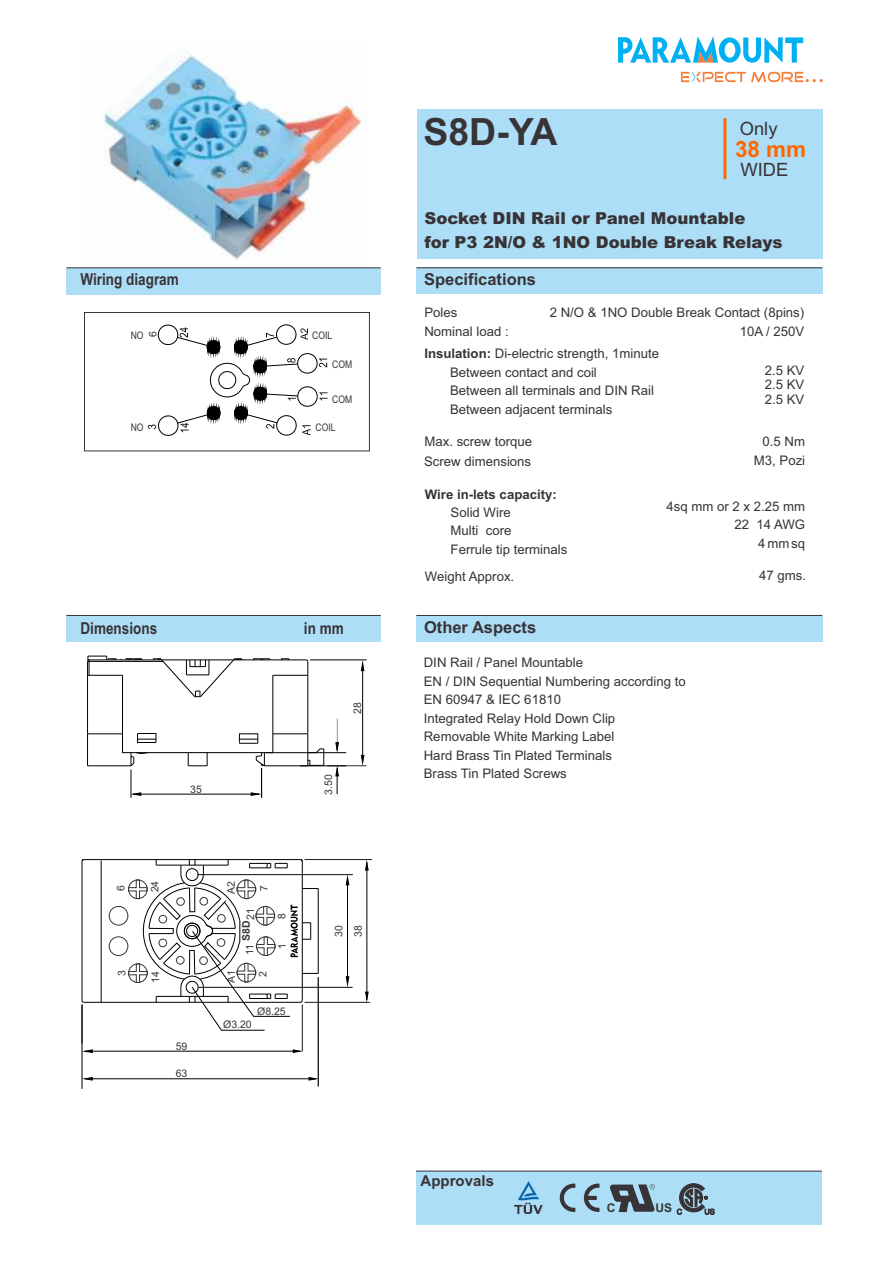
<style>
.page{position:relative;width:893px;height:1263px;background:#fff}
.page>*{position:absolute;margin:0;border:0;box-sizing:border-box;transform-origin:0 0}
.t1{font:700 37.5px "Arial";color:#383336}
.t2{font:700 22.5px "Arial";color:#f60}
.t3{font:18.3px "Arial";color:#383336}
.t4{font:900 16.5px/23.2px "Arial";color:#383336}
.t5{font:700 16.5px "Arial Narrow";color:#383336}
.t6{font:700 16.5px "Arial";color:#383336}
.t7{font:700 15px "Arial";color:#383336}
.t8{font:13.2px/18.5px "Arial";color:#383336}
.t9{font:700 13.2px "Arial";color:#383336}
.t10{font:700 12px "Arial";color:#383336}
.t11{font:10.5px "Arial";color:#383336}
.t12{font:10.5px "Arial Narrow";color:#383336}
.t13{font:700 10.5px "Arial";color:#383336}
.s1{font-weight:700}
</style>
<div class="page">
<div style="left:417px;top:109px;width:406px;height:149px;background:#addef7"></div>
<svg style="left:618px;top:36px;width:185px;height:27px"></svg>
<svg style="left:681px;top:72px;width:142px;height:11px"></svg>
<div style="left:416px;top:1171px;width:406px;height:53px;background:#addef7"></div>
<hr style="left:416px;top:1171px;width:406px;height:1px;background:#383336">
<div style="left:416px;top:268px;width:407px;height:26px;background:#addef7"></div>
<div style="left:416px;top:615px;width:407px;height:27px;background:#addef7"></div>
<div style="left:66px;top:268px;width:315px;height:26px;background:#addef7"></div>
<svg style="left:148px;top:324px;width:180px;height:112px"></svg>
<div style="left:84px;top:312px;width:286px;height:139px;border:1px solid #383336"></div>
<hr style="left:66px;top:267px;width:315px;height:1px;background:#383336">
<hr style="left:416px;top:615px;width:406px;height:1px;background:#383336">
<hr style="left:416px;top:267px;width:406px;height:1px;background:#383336">
<div style="left:66px;top:615px;width:315px;height:27px;background:#addef7"></div>
<hr style="left:273px;top:733px;width:35px;height:1px;background:#000">
<hr style="left:264px;top:765px;width:44px;height:1px;background:#000">
<svg style="left:239px;top:733px;width:19px;height:11px"></svg>
<hr style="left:307px;top:734px;width:1px;height:32px;background:#000">
<hr style="left:88px;top:659px;width:98px;height:1px;background:#000">
<hr style="left:89px;top:661px;width:74px;height:1px;background:#000">
<hr style="left:88px;top:675px;width:34px;height:1px;background:#000">
<hr style="left:209px;top:659px;width:97px;height:1px;background:#000">
<svg style="left:87px;top:656px;width:55px;height:19px"></svg>
<hr style="left:273px;top:675px;width:35px;height:1px;background:#000">
<svg style="left:153px;top:658px;width:89px;height:40px"></svg>
<svg style="left:253px;top:658px;width:17px;height:2px"></svg>
<svg style="left:281px;top:658px;width:8px;height:2px"></svg>
<hr style="left:122px;top:752px;width:151px;height:1px;background:#000">
<svg style="left:188px;top:753px;width:20px;height:13px"></svg>
<svg style="left:137px;top:733px;width:19px;height:10px"></svg>
<hr style="left:307px;top:661px;width:1px;height:72px;background:#000">
<hr style="left:272px;top:675px;width:1px;height:78px;background:#000">
<hr style="left:122px;top:675px;width:1px;height:78px;background:#000">
<hr style="left:87px;top:661px;width:1px;height:72px;background:#000">
<hr style="left:88px;top:733px;width:34px;height:1px;background:#000">
<hr style="left:88px;top:765px;width:43px;height:1px;background:#000">
<hr style="left:87px;top:734px;width:1px;height:32px;background:#000">
<hr style="left:327px;top:765px;width:39px;height:1px;background:#000">
<hr style="left:310px;top:660px;width:56px;height:1px;background:#000">
<hr style="left:362px;top:667px;width:1px;height:91px;background:#000">
<svg style="left:360px;top:754px;width:5px;height:13px"></svg>
<svg style="left:307px;top:747px;width:17px;height:19px"></svg>
<svg style="left:360px;top:659px;width:5px;height:13px"></svg>
<hr style="left:261px;top:768px;width:1px;height:30px;background:#000">
<hr style="left:138px;top:794px;width:116px;height:1px;background:#000">
<svg style="left:122px;top:752px;width:31px;height:46px"></svg>
<svg style="left:255px;top:753px;width:10px;height:14px"></svg>
<svg style="left:239px;top:792px;width:24px;height:4px"></svg>
<hr style="left:265px;top:752px;width:81px;height:1px;background:#000">
<hr style="left:300px;top:766px;width:46px;height:1px;background:#000">
<svg style="left:335px;top:719px;width:5px;height:35px"></svg>
<svg style="left:331px;top:765px;width:9px;height:29px"></svg>
<hr style="left:304px;top:1002px;width:66px;height:1px;background:#000">
<hr style="left:304px;top:859px;width:68px;height:1px;background:#000">
<hr style="left:367px;top:867px;width:1px;height:128px;background:#000">
<svg style="left:364px;top:991px;width:5px;height:12px"></svg>
<svg style="left:364px;top:859px;width:5px;height:12px"></svg>
<hr style="left:81px;top:861px;width:2px;height:140px;background:#000">
<hr style="left:101px;top:860px;width:1px;height:142px;background:#000">
<hr style="left:302px;top:1004px;width:1px;height:47px;background:#000">
<hr style="left:90px;top:1051px;width:205px;height:1px;background:#000">
<hr style="left:198px;top:987px;width:155px;height:1px;background:#000">
<hr style="left:197px;top:874px;width:156px;height:1px;background:#000">
<hr style="left:347px;top:882px;width:1px;height:98px;background:#000">
<svg style="left:345px;top:976px;width:5px;height:12px"></svg>
<svg style="left:345px;top:874px;width:5px;height:12px"></svg>
<hr style="left:82px;top:1004px;width:1px;height:85px;background:#000">
<hr style="left:318px;top:977px;width:1px;height:109px;background:#000">
<hr style="left:90px;top:1078px;width:221px;height:1px;background:#000">
<svg style="left:81px;top:1076px;width:12px;height:5px"></svg>
<svg style="left:81px;top:1049px;width:12px;height:4px"></svg>
<svg style="left:282px;top:1049px;width:21px;height:4px"></svg>
<svg style="left:298px;top:1076px;width:21px;height:5px"></svg>
<hr style="left:84px;top:1002px;width:217px;height:1px;background:#000">
<hr style="left:84px;top:859px;width:217px;height:1px;background:#000">
<div style="left:109px;top:906px;width:19px;height:19px;border:1px solid #383336;border-radius:50%"></div>
<div style="left:109px;top:936px;width:19px;height:20px;border:1px solid #383336;border-radius:50%"></div>
<hr style="left:66px;top:615px;width:315px;height:1px;background:#383336">
<svg style="left:514px;top:1181px;width:29px;height:33px"></svg>
<svg style="left:560px;top:1183px;width:39px;height:29px"></svg>
<svg style="left:677px;top:1183px;width:38px;height:32px"></svg>
<img style="left:103px;top:52px;width:265px;height:208px">
<hr style="left:723px;top:118px;width:3px;height:61px;background:#f60">
<svg style="left:610px;top:1184px;width:45px;height:28px"></svg>
<svg style="left:128px;top:859px;width:191px;height:171px"></svg>
<p class="t5" style="left:80px;top:267px;width:100px">Wiring diagram</p>
<p class="t12" style="left:131px;top:331px;width:14px">NO</p>
<p class="t11" style="left:149px;top:337px;width:7px;rotate:-90deg">6</p>
<p class="t12" style="left:312px;top:331px;width:22px">COIL</p>
<p class="t12" style="left:332px;top:360px;width:22px">COM</p>
<p class="t12" style="left:332px;top:395px;width:22px">COM</p>
<p class="t12" style="left:131px;top:423px;width:14px">NO</p>
<p class="t12" style="left:315px;top:423px;width:22px">COIL</p>
<p class="t5" style="left:80px;top:616px;width:78px">Dimensions</p>
<p class="t5" style="left:304px;top:616px;width:41px">in mm</p>
<p class="t11" style="left:353px;top:713px;width:13px;rotate:-90deg">28</p>
<p class="t11" style="left:190px;top:785px;width:13px">35</p>
<p class="t11" style="left:325px;top:795px;width:22px;rotate:-90deg">3.50</p>
<p class="t11" style="left:117px;top:891px;width:7px;rotate:-90deg">6</p>
<p class="t11" style="left:151px;top:892px;width:13px;rotate:-90deg">24</p>
<p class="t11" style="left:227px;top:894px;width:14px;rotate:-90deg">A2</p>
<p class="t11" style="left:246px;top:919px;width:13px;rotate:-90deg">21</p>
<p class="t13" style="left:242px;top:941px;width:22px;rotate:-90deg">S8D</p>
<p class="t11" style="left:335px;top:937px;width:13px;rotate:-90deg">30</p>
<p class="t11" style="left:354px;top:937px;width:13px;rotate:-90deg">38</p>
<p class="t11" style="left:246px;top:955px;width:12px;rotate:-90deg">11</p>
<p class="t11" style="left:118px;top:976px;width:7px;rotate:-90deg">3</p>
<p class="t11" style="left:151px;top:982px;width:13px;rotate:-90deg">14</p>
<p class="t11" style="left:259px;top:977px;width:7px;rotate:-90deg">2</p>
<p class="t11" style="left:257px;top:1007px;width:30px">Ø8.25</p>
<p class="t11" style="left:223px;top:1020px;width:30px">Ø3.20</p>
<p class="t11" style="left:176px;top:1043px;width:13px">59</p>
<p class="t11" style="left:176px;top:1069px;width:13px">63</p>
<h1 class="t1" style="left:423px;top:118px;width:136px">S8D-YA</h1>
<h3 class="t3" style="left:740px;top:121px;width:39px">Only</h3>
<h2 class="t2" style="left:735px;top:140px;width:73px">38 mm</h2>
<h3 class="t3" style="left:740px;top:163px;width:49px">WIDE</h3>
<p class="t4" style="left:425px;top:208px;width:360px">Socket DIN Rail or Panel Mountable<br>for P3 2N/O &amp; 1NO Double Break Relays</p>
<p class="t6" style="left:424px;top:273px;width:113px">Specifications</p>
<p class="t8" style="left:424px;top:304px;width:35px">Poles</p>
<p class="t8" style="left:550px;top:304px;width:256px">2 N/O &amp; 1NO Double Break Contact (8pins)</p>
<p class="t8" style="left:424px;top:321px;width:236px;line-height:22.5px">Nominal load :<br><span class="s1">Insulation:</span> Di-electric strength, 1minute</p>
<p class="t8" style="left:450px;top:364px;width:205px">Between contact and coil<br>Between all terminals and DIN Rail<br>Between adjacent terminals</p>
<p class="t8" style="left:424px;top:433px;width:109px">Max. screw torque</p>
<p class="t8" style="left:740px;top:323px;width:66px">10A / 250V</p>
<p class="t8" style="left:765px;top:364px;width:41px;line-height:14.7px;text-align:justify">2.5 KV 2.5 KV 2.5 KV</p>
<p class="t8" style="left:763px;top:433px;width:44px">0.5 Nm</p>
<p class="t8" style="left:424px;top:453px;width:109px">Screw dimensions</p>
<p class="t8" style="left:754px;top:453px;width:53px">M3, Pozi</p>
<p class="t9" style="left:425px;top:489px;width:133px">Wire in-lets capacity:</p>
<p class="t8" style="left:451px;top:504px;width:118px">Solid Wire<br>Multi core<br>Ferrule tip terminals</p>
<p class="t8" style="left:425px;top:568px;width:91px">Weight Approx.</p>
<p class="t8" style="left:666px;top:498px;width:140px;text-align:right">4sq mm or 2 x 2.25 mm<br>22 14 AWG<br>4mmsq</p>
<p class="t8" style="left:759px;top:567px;width:48px">47 gms.</p>
<p class="t6" style="left:424px;top:621px;width:114px">Other Aspects</p>
<p class="t8" style="left:424px;top:655px;width:263px">DIN Rail / Panel Mountable<br>EN / DIN Sequential Numbering according to<br>EN 60947 &amp; IEC 61810<br>Integrated Relay Hold Down Clip<br>Removable White Marking Label<br>Hard Brass Tin Plated Terminals<br>Brass Tin Plated Screws</p>
<p class="t7" style="left:421px;top:1175px;width:75px">Approvals</p>
<p class="t10" style="left:607px;top:1203px;width:10px">C</p>
<p class="t10" style="left:655px;top:1203px;width:18px">US</p>
</div>
